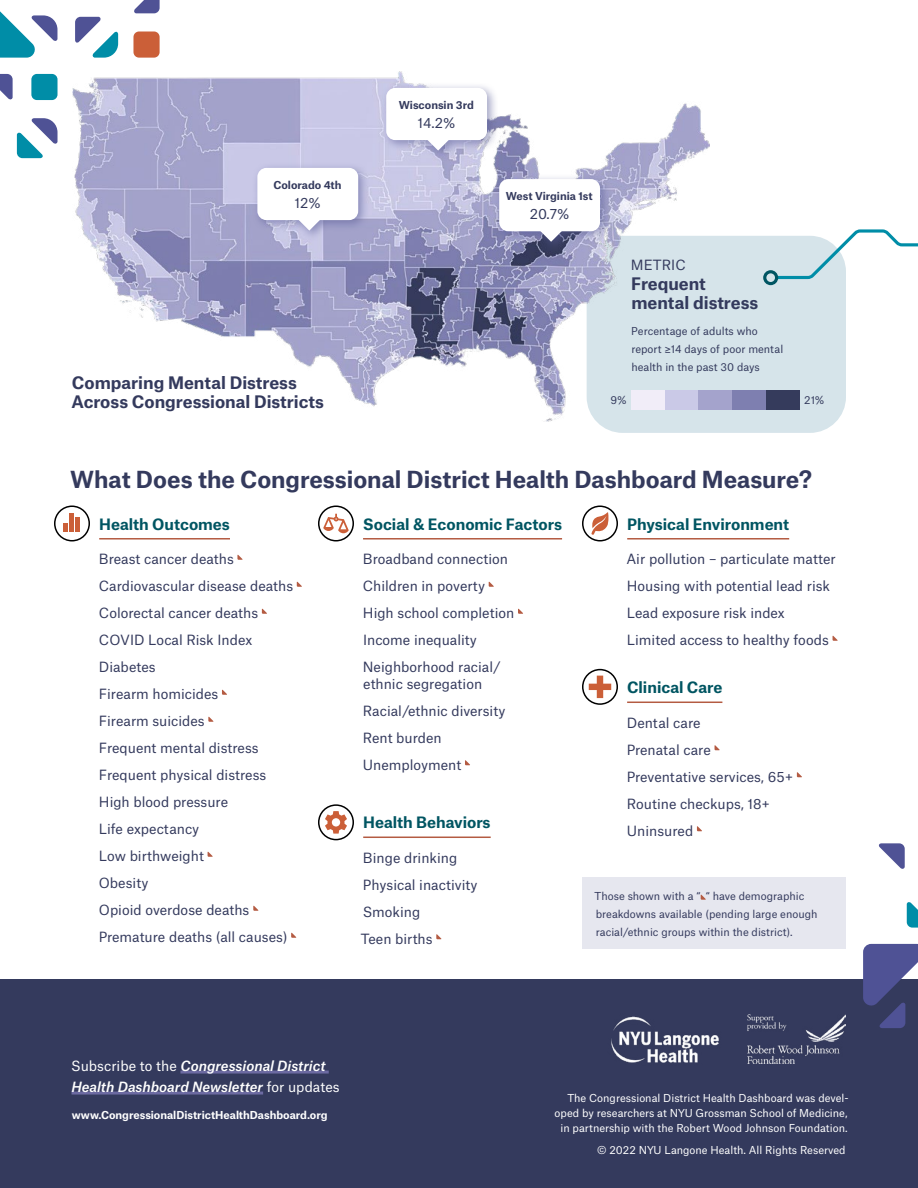
<style>
.page{position:relative;width:918px;height:1188px;background:#fff}
.page>*{position:absolute;margin:0;border:0;box-sizing:border-box;transform-origin:0 0}
.t1{font:700 22.5px "Atlas Grotesk";color:#343a5d}
.t2{font:700 16.5px/19.5px "Atlas Grotesk";color:#343a5d}
.t3{font:700 15px "Atlas Grotesk";color:#005562}
.Body{font:13.5px/16.5px "Atlas Grotesk";color:#343a5d}
.Body-2{font:italic 500 13.5px/21px "Atlas Grotesk";color:#fff}
.Body-3{font:10.5px/15px "Atlas Grotesk";color:#fff;text-align:right}
.Body-4{font:10.5px/18px "Atlas Grotesk";color:#343a5d}
.Body-5{font:700 10.5px "Atlas Grotesk";color:#fff}
.Body-6{font:700 10.5px "Atlas Grotesk";color:#343a5d}
.s1{font-weight:400;font-style:normal}
</style>
<div class="page">
<div style="left:587px;top:236px;width:259px;height:197px;background:#d6e4ea;border-radius:36px"></div>
<div style="left:699px;top:390px;width:33px;height:20px;background:#a4a3cc"></div>
<div style="left:732px;top:390px;width:34px;height:20px;background:#7e7fb0"></div>
<div style="left:766px;top:390px;width:34px;height:20px;background:#353b5c"></div>
<svg style="left:763px;top:229px;width:155px;height:56px"></svg>
<img style="left:72px;top:72px;width:637px;height:350px">
<div style="left:31px;top:74px;width:27px;height:26px;background:#008da7;border-radius:6px"></div>
<svg style="left:0;top:74px;width:13px;height:26px"></svg>
<svg style="left:17px;top:118px;width:41px;height:40px"></svg>
<svg style="left:0;top:11px;width:57px;height:47px"></svg>
<div style="left:133px;top:32px;width:27px;height:26px;background:#cb5f38;border-radius:6px"></div>
<svg style="left:134px;top:0;width:26px;height:13px"></svg>
<svg style="left:75px;top:17px;width:43px;height:41px"></svg>
<div style="left:0;top:979px;width:918px;height:209px;background:#343a5d"></div>
<img style="left:611px;top:1016px;width:108px;height:47px">
<img style="left:747px;top:1015px;width:99px;height:49px">
<hr style="left:180px;top:1071px;width:149px;height:3px;background:#6c6aa2">
<hr style="left:72px;top:1092px;width:191px;height:3px;background:#6c6aa2">
<svg style="left:907px;top:902px;width:11px;height:26px"></svg>
<svg style="left:878px;top:843px;width:27px;height:26px"></svg>
<svg style="left:863px;top:944px;width:55px;height:84px"></svg>
<div style="left:582px;top:878px;width:264px;height:71px;background:#e6e7ef"></div>
<svg style="left:701px;top:894px;width:5px;height:6px"></svg>
<div style="left:69px;top:513px;width:5px;height:19px;background:#cb5f38"></div>
<div style="left:75px;top:518px;width:5px;height:14px;background:#cb5f38"></div>
<div style="left:63px;top:523px;width:5px;height:9px;background:#cb5f38"></div>
<div style="left:54px;top:505px;width:36px;height:36px;border:2px solid #000;border-radius:50%"></div>
<svg style="left:325px;top:811px;width:22px;height:23px"></svg>
<div style="left:318px;top:804px;width:36px;height:36px;border:2px solid #000;border-radius:50%"></div>
<svg style="left:589px;top:676px;width:22px;height:22px"></svg>
<div style="left:582px;top:669px;width:36px;height:36px;border:2px solid #000;border-radius:50%"></div>
<svg style="left:591px;top:512px;width:18px;height:23px"></svg>
<div style="left:582px;top:505px;width:36px;height:36px;border:2px solid #000;border-radius:50%"></div>
<div style="left:494px;top:173px;width:117px;height:79px;background:#585b96;opacity:.55"></div>
<svg style="left:532px;top:231px;width:38px;height:11px"></svg>
<div style="left:499px;top:179px;width:101px;height:52px;background:#fff;border-radius:9px"></div>
<div style="left:252px;top:162px;width:117px;height:79px;background:#585b96;opacity:.55"></div>
<svg style="left:291px;top:220px;width:37px;height:11px"></svg>
<div style="left:257px;top:168px;width:101px;height:52px;background:#fff;border-radius:9px"></div>
<div style="left:381px;top:82px;width:117px;height:79px;background:#585b96;opacity:.55"></div>
<svg style="left:420px;top:140px;width:37px;height:11px"></svg>
<div style="left:386px;top:88px;width:101px;height:52px;background:#fff;border-radius:9px"></div>
<div style="left:318px;top:505px;width:36px;height:36px;border:2px solid #000;border-radius:50%"></div>
<svg style="left:323px;top:514px;width:26px;height:19px"></svg>
<hr style="left:99px;top:538px;width:131px;height:2px;background:#b45b42">
<svg style="left:237px;top:555px;width:6px;height:5px"></svg>
<svg style="left:297px;top:582px;width:5px;height:5px"></svg>
<svg style="left:262px;top:609px;width:5px;height:5px"></svg>
<svg style="left:222px;top:690px;width:5px;height:5px"></svg>
<svg style="left:208px;top:717px;width:6px;height:5px"></svg>
<svg style="left:208px;top:852px;width:5px;height:5px"></svg>
<svg style="left:291px;top:933px;width:6px;height:5px"></svg>
<hr style="left:363px;top:538px;width:199px;height:2px;background:#b45b42">
<hr style="left:363px;top:837px;width:128px;height:1px;background:#b45b42">
<svg style="left:489px;top:582px;width:5px;height:5px"></svg>
<svg style="left:518px;top:609px;width:5px;height:5px"></svg>
<svg style="left:465px;top:760px;width:5px;height:5px"></svg>
<svg style="left:436px;top:934px;width:6px;height:5px"></svg>
<hr style="left:627px;top:538px;width:162px;height:2px;background:#b45b42">
<hr style="left:627px;top:702px;width:95px;height:1px;background:#b45b42">
<svg style="left:833px;top:636px;width:5px;height:5px"></svg>
<svg style="left:715px;top:745px;width:5px;height:5px"></svg>
<svg style="left:797px;top:772px;width:5px;height:5px"></svg>
<svg style="left:697px;top:826px;width:5px;height:5px"></svg>
<svg style="left:253px;top:906px;width:6px;height:5px"></svg>
<p class="Body-6" style="left:273px;top:176px;width:70px">Colorado 4th</p>
<p class="Body" style="left:294px;top:193px;width:28px">12%</p>
<h1 class="t2" style="left:72px;top:371px;width:254px">Comparing Mental Distress<br>Across Congressional Districts</h1>
<p class="Body-6" style="left:399px;top:96px;width:77px">Wisconsin 3rd</p>
<p class="Body" style="left:417px;top:113px;width:40px">14.2%</p>
<p class="Body-6" style="left:506px;top:187px;width:88px">West Virginia 1st</p>
<p class="Body" style="left:530px;top:204px;width:41px">20.7%</p>
<p class="Body" style="left:631px;top:255px;width:56px">METRIC</p>
<p class="t2" style="left:631px;top:272px;width:76px">Frequent</p>
<p class="t2" style="left:631px;top:291px;width:128px">mental distress</p>
<p class="Body-4" style="left:631px;top:321px;width:153px">Percentage of adults who report ≥14 days of poor mental health in the past 30 days</p>
<p class="Body-4" style="left:611px;top:390px;width:18px">9%</p>
<p class="Body-4" style="left:804px;top:390px;width:22px">21%</p>
<h1 class="t1" style="left:70px;top:461px;width:743px">What Does the Congressional District Health Dashboard Measure?</h1>
<h2 class="t3" style="left:99px;top:512px;width:132px">Health Outcomes</h2>
<p class="Body" style="left:99px;top:549px;width:136px">Breast cancer deaths</p>
<p class="Body" style="left:99px;top:576px;width:196px">Cardiovascular disease deaths</p>
<p class="Body" style="left:99px;top:603px;width:161px">Colorectal cancer deaths</p>
<p class="Body" style="left:99px;top:630px;width:155px">COVID Local Risk Index</p>
<p class="Body" style="left:99px;top:657px;width:58px">Diabetes</p>
<p class="Body" style="left:99px;top:684px;width:121px">Firearm homicides</p>
<p class="Body" style="left:99px;top:711px;width:107px">Firearm suicides</p>
<p class="Body" style="left:99px;top:738px;width:161px">Frequent mental distress</p>
<p class="Body" style="left:99px;top:765px;width:169px">Frequent physical distress</p>
<p class="Body" style="left:99px;top:792px;width:131px">High blood pressure</p>
<p class="Body" style="left:99px;top:819px;width:102px">Life expectancy</p>
<p class="Body" style="left:99px;top:846px;width:106px">Low birthweight</p>
<p class="Body" style="left:99px;top:873px;width:51px">Obesity</p>
<p class="Body" style="left:99px;top:900px;width:152px">Opioid overdose deaths</p>
<p class="Body" style="left:99px;top:927px;width:190px">Premature deaths (all causes)</p>
<h2 class="t3" style="left:363px;top:512px;width:201px">Social &amp; Economic Factors</h2>
<p class="Body" style="left:363px;top:549px;width:147px">Broadband connection</p>
<p class="Body" style="left:363px;top:576px;width:124px">Children in poverty</p>
<p class="Body" style="left:363px;top:603px;width:153px">High school completion</p>
<p class="Body" style="left:363px;top:630px;width:115px">Income inequality</p>
<p class="Body" style="left:363px;top:657px;width:139px">Neighborhood racial/ ethnic segregation</p>
<p class="Body" style="left:363px;top:701px;width:144px">Racial/ethnic diversity</p>
<p class="Body" style="left:363px;top:728px;width:80px">Rent burden</p>
<p class="Body" style="left:363px;top:755px;width:100px">Unemployment</p>
<h2 class="t3" style="left:627px;top:512px;width:163px">Physical Environment</h2>
<p class="Body" style="left:626px;top:549px;width:211px">Air pollution – particulate matter</p>
<p class="Body" style="left:627px;top:576px;width:205px">Housing with potential lead risk</p>
<p class="Body" style="left:627px;top:603px;width:159px">Lead exposure risk index</p>
<p class="Body" style="left:627px;top:630px;width:203px">Limited access to healthy foods</p>
<h2 class="t3" style="left:627px;top:675px;width:97px">Clinical Care</h2>
<p class="Body" style="left:627px;top:713px;width:75px">Dental care</p>
<p class="Body" style="left:627px;top:740px;width:85px">Prenatal care</p>
<p class="Body" style="left:627px;top:767px;width:168px">Preventative services, 65+</p>
<p class="Body" style="left:627px;top:794px;width:145px">Routine checkups, 18+</p>
<p class="Body" style="left:627px;top:821px;width:68px">Uninsured</p>
<h2 class="t3" style="left:363px;top:810px;width:129px">Health Behaviors</h2>
<p class="Body" style="left:363px;top:848px;width:96px">Binge drinking</p>
<p class="Body" style="left:363px;top:875px;width:116px">Physical inactivity</p>
<p class="Body" style="left:363px;top:902px;width:59px">Smoking</p>
<p class="Body" style="left:361px;top:929px;width:73px">Teen births</p>
<p class="Body-4" style="left:595px;top:886px;width:225px">Those shown with a “ “ have demographic breakdowns available (pending large enough racial/ethnic groups within the district).</p>
<p class="Body-2" style="left:71px;top:1054px;width:270px"><span class="s1">Subscribe to the</span> Congressional District<br>Health Dashboard Newsletter <span class="s1">for updates</span></p>
<p class="Body-5" style="left:72px;top:1106px;width:257px">www.CongressionalDistrictHealthDashboard.org</p>
<p class="Body-3" style="left:555px;top:1089px;width:296px">The Congressional District Health Dashboard was devel&shy;oped by researchers at NYU Grossman School of Medicine, in partnership with the Robert Wood Johnson Foundation.</p>
<p class="Body-3" style="left:597px;top:1142px;width:250px">© 2022 NYU Langone Health. All Rights Reserved</p>
</div>
